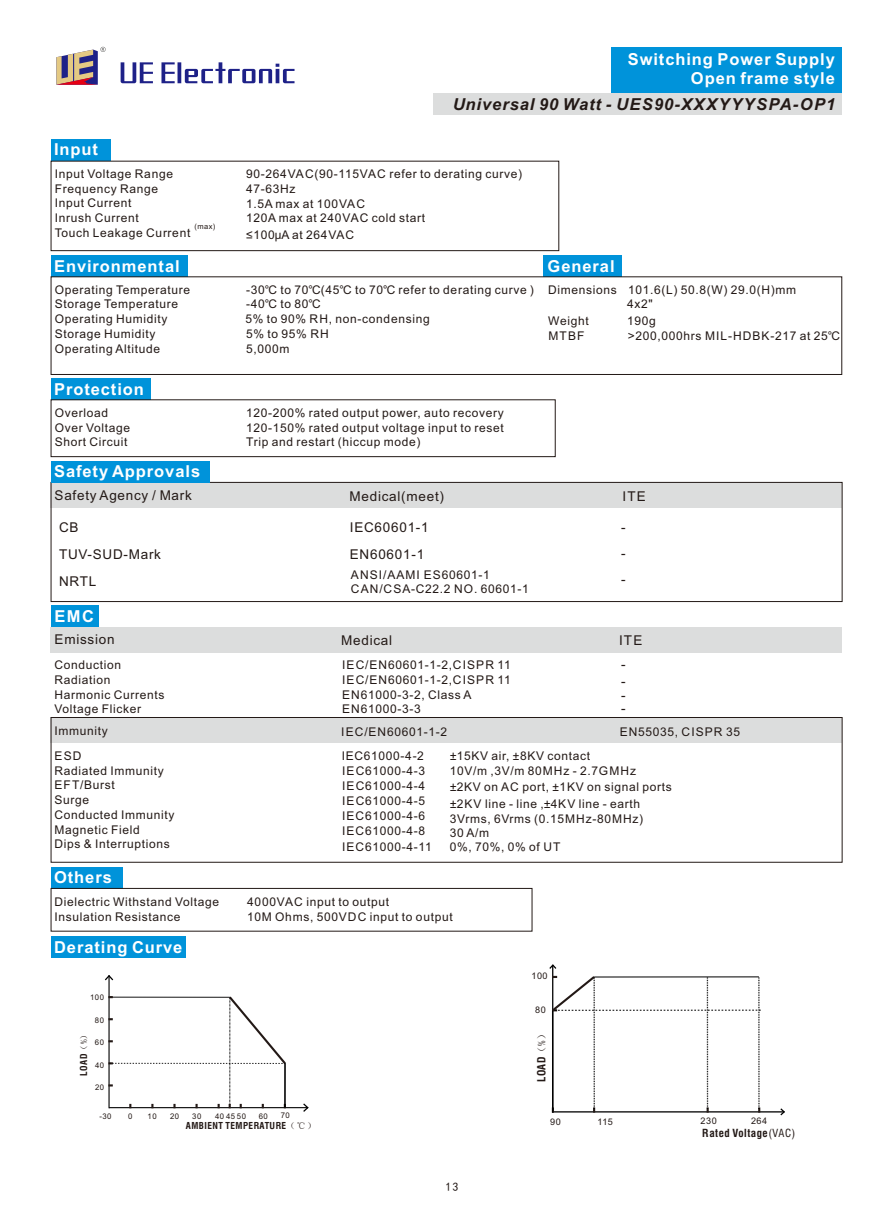
<style>
.page{position:relative;width:893px;height:1212px;background:#fff}
.page>*{position:absolute;margin:0;border:0;box-sizing:border-box;transform-origin:0 0}
.t1{font:700 16.5px/18.5px "Arial";letter-spacing:.055em;color:#fff;text-align:right}
.t2{font:italic 700 16.5px "Arial";letter-spacing:.055em;color:#231916}
.t3{font:13.5px/27.6px "Arial";letter-spacing:.055em;color:#231916}
.t4{font:12px/14.7px "Arial";letter-spacing:.055em;color:#231916}
.t5{font:12px/14.7px "Arial";letter-spacing:.09em;color:#231916}
.t6{font:12px "Sim Hei";color:#231916}
.t7{font:700 condensed 10.95px "Swiss 721 BT";letter-spacing:.05em;color:#231916}
.t8{font:700 condensed 9.3px "Swiss 721 BT";letter-spacing:.05em;color:#231916}
.t9{font:9.15px "Arial";letter-spacing:.055em;color:#231916}
.t10{font:7.8px "Arial";letter-spacing:.055em;color:#231916}
.t11{font:7.5px "Arial";color:#231916}
.s1{font-family:"Arial Unicode MS"}
.s2{font-family:"Sim Sun";font-weight:400;font-stretch:normal}
.s3{font-weight:400}
</style>
<div class="page">
<div style="left:50px;top:482px;width:791px;height:26px;background:#dcdddd"></div>
<div style="left:51px;top:482px;width:791px;height:120px;border:1px solid #231916"></div>
<div style="left:543px;top:255px;width:79px;height:22px;background:#0093da"></div>
<div style="left:51px;top:255px;width:137px;height:22px;background:#0093da"></div>
<div style="left:51px;top:276px;width:791px;height:99px;border:1px solid #231916"></div>
<div style="left:51px;top:378px;width:100px;height:22px;background:#0093da"></div>
<div style="left:51px;top:399px;width:505px;height:58px;border:1px solid #231916"></div>
<div style="left:50px;top:627px;width:791px;height:26px;background:#dcdddd"></div>
<div style="left:51px;top:605px;width:47px;height:22px;background:#0093da"></div>
<div style="left:50px;top:717px;width:791px;height:26px;background:#dcdddd"></div>
<div style="left:51px;top:717px;width:791px;height:146px;border:1px solid #231916"></div>
<div style="left:51px;top:867px;width:71px;height:21px;background:#0093da"></div>
<div style="left:51px;top:888px;width:481px;height:43px;border:1px solid #231916"></div>
<div style="left:51px;top:140px;width:59px;height:21px;background:#0093da"></div>
<div style="left:51px;top:161px;width:508px;height:90px;border:1px solid #231916"></div>
<svg style="left:121px;top:62px;width:32px;height:21px"></svg>
<svg style="left:161px;top:62px;width:133px;height:21px"></svg>
<svg style="left:56px;top:47px;width:50px;height:38px"></svg>
<div style="left:51px;top:461px;width:158px;height:21px;background:#0093da"></div>
<div style="left:51px;top:936px;width:134px;height:22px;background:#0093da"></div>
<hr style="left:109px;top:976px;width:1px;height:132px;background:#000">
<hr style="left:109px;top:1107px;width:199px;height:1px;background:#000">
<hr style="left:552px;top:1111px;width:232px;height:1px;background:#000">
<svg style="left:549px;top:964px;width:212px;height:148px"></svg>
<svg style="left:779px;top:1108px;width:6px;height:8px"></svg>
<svg style="left:105px;top:975px;width:9px;height:7px"></svg>
<svg style="left:302px;top:1103px;width:7px;height:9px"></svg>
<svg style="left:108px;top:994px;width:180px;height:114px"></svg>
<div style="left:611px;top:47px;width:231px;height:47px;background:#0093da"></div>
<div style="left:434px;top:93px;width:408px;height:21px;background:#dcdddd"></div>
<h1 class="t1" style="left:628px;top:52px;width:209px">Switching Power Supply<br>Open frame style</h1>
<h1 class="t2" style="left:453px;top:98px;width:384px">Universal 90 Watt - UES90-XXXYYYSPA-OP1</h1>
<h1 class="t1" style="left:54px;top:141px;width:45px">Input</h1>
<p class="t4" style="left:55px;top:168px;width:137px">Input Voltage Range<br>Frequency Range<br>Input Current<br>Inrush Current<br>Touch Leakage Current</p>
<p class="t4" style="left:246px;top:168px;width:277px">90-264VAC(90-115VAC refer to derating curve)<br>47-63Hz<br>1.5A max at 100VAC<br>120A max at 240VAC cold start</p>
<p class="t11" style="left:195px;top:224px;width:22px">(max)</p>
<p class="t4" style="left:246px;top:229px;width:110px">≤100<span class="s1">μ</span>A at 264VAC</p>
<h1 class="t1" style="left:54px;top:258px;width:127px">Environmental</h1>
<p class="t4" style="left:55px;top:283px;width:137px">Operating Temperature<br>Storage Temperature<br>Operating Humidity<br>Storage Humidity<br>Operating Altitude</p>
<p class="t4" style="left:245px;top:283px;width:290px">-30<span class="s1">℃ to</span> 70<span class="s1">℃(45℃ to 70℃</span> refer to derating curve <span class="s1">) -</span>40<span class="s1">℃</span> to 80<span class="s1">℃<br></span>5% to 90% RH, non-condensing<br>5% to 95% RH<br>5,000m</p>
<h1 class="t1" style="left:54px;top:381px;width:91px">Protection</h1>
<p class="t4" style="left:55px;top:406px;width:77px">Overload<br>Over Voltage<br>Short Circuit</p>
<p class="t4" style="left:246px;top:406px;width:259px;text-align:justify">120-200% rated output power, auto recovery 120-150% rated output voltage input to reset Trip and restart (hiccup mode)</p>
<h1 class="t1" style="left:54px;top:464px;width:148px">Safety Approvals</h1>
<h1 class="t1" style="left:548px;top:258px;width:68px">General</h1>
<p class="t4" style="left:548px;top:283px;width:70px">Dimensions</p>
<p class="t4" style="left:548px;top:314px;width:42px;line-height:15.6px">Weight<br>MTBF</p>
<p class="t4" style="left:628px;top:283px;width:170px">101.6(L) 50.8(W) 29.0(H)mm</p>
<p class="t4" style="left:627px;top:314px;width:214px;line-height:15.8px">190g<br>&gt;200,000hrs MIL-HDBK-217 at 25<span class="s1">℃</span></p>
<p class="t4" style="left:627px;top:298px;width:27px">4x2"</p>
<p class="t3" style="left:55px;top:482px;width:139px">Safety Agency / Mark</p>
<p class="t3" style="left:349px;top:484px;width:96px">Medical(meet)</p>
<p class="t3" style="left:622px;top:484px;width:25px">ITE</p>
<p class="t3" style="left:59px;top:514px;width:103px;line-height:27.2px">CB<br>TUV-SUD-Mark</p>
<p class="t3" style="left:59px;top:569px;width:39px">NRTL</p>
<p class="t3" style="left:350px;top:514px;width:80px">IEC60601-1<br>EN60601-1</p>
<p class="t5" style="left:351px;top:568px;width:179px">ANSI/AAMI ES60601-1<br>CAN/CSA-C22.2 NO. 60601-1</p>
<p class="t3" style="left:621px;top:515px;width:6px;line-height:26px">- -</p>
<p class="t3" style="left:621px;top:567px;width:6px">-</p>
<h1 class="t1" style="left:54px;top:608px;width:41px">EMC</h1>
<p class="t4" style="left:54px;top:659px;width:112px">Conduction<br>Radiation<br>Harmonic Currents<br>Voltage Flicker</p>
<p class="t4" style="left:54px;top:724px;width:55px">Immunity</p>
<p class="t4" style="left:620px;top:726px;width:122px">EN55035, CISPR 35</p>
<p class="t4" style="left:54px;top:749px;width:122px">ESD<br>Radiated Immunity<br>EFT/Burst<br>Surge<br>Conducted Immunity<br>Magnetic Field<br>Dips &amp; Interruptions</p>
<p class="t4" style="left:450px;top:749px;width:188px"><span class="s1">±</span>15KV air, ±8KV contact<br>10V/m ,3V/m 80MHz - 2.7GMHz</p>
<p class="t3" style="left:55px;top:627px;width:62px">Emission</p>
<p class="t3" style="left:341px;top:628px;width:53px">Medical</p>
<p class="t3" style="left:619px;top:630px;width:25px;line-height:24px">ITE -</p>
<p class="t3" style="left:621px;top:675px;width:6px;line-height:14.4px">- -</p>
<p class="t3" style="left:621px;top:696px;width:6px">-</p>
<p class="t4" style="left:342px;top:659px;width:170px">IEC/EN60601-1-2,CISPR 11<br>IEC/EN60601-1-2,CISPR 11<br>EN61000-3-2, Class A<br>EN61000-3-3</p>
<p class="t4" style="left:341px;top:721px;width:107px;line-height:23.7px">IEC/EN60601-1-2<br>IEC61000-4-2</p>
<p class="t4" style="left:342px;top:764px;width:91px;line-height:15.1px">IEC61000-4-3<br>IEC61000-4-4<br>IEC61000-4-5<br>IEC61000-4-6<br>IEC61000-4-8<br>IEC61000-4-11</p>
<p class="t4" style="left:450px;top:779px;width:223px;line-height:17px"><span class="s1">±</span>2KV on AC port, ±1KV on signal ports <span class="s1">±</span>2KV line - line <span class="s1">,±</span>4KV line - earth</p>
<p class="t4" style="left:450px;top:812px;width:195px;line-height:14.1px">3Vrms, 6Vrms (0.15MHz-80MHz)<br>30 A/m<br>0%, 70%, 0% of UT</p>
<h1 class="t1" style="left:54px;top:870px;width:59px">Others</h1>
<p class="t4" style="left:54px;top:896px;width:166px">Dielectric Withstand Voltage<br>Insulation Resistance</p>
<h1 class="t1" style="left:54px;top:939px;width:130px">Derating Curve</h1>
<p class="t10" style="left:90px;top:994px;width:15px">100</p>
<p class="t10" style="left:95px;top:1017px;width:11px">80</p>
<p class="t8" style="left:80px;top:1075px;width:47px;rotate:-90deg">LOAD<span class="s2">（%）</span></p>
<p class="t10" style="left:95px;top:1039px;width:11px">60</p>
<p class="t10" style="left:95px;top:1062px;width:11px">40</p>
<p class="t10" style="left:95px;top:1084px;width:11px">20</p>
<p class="t4" style="left:247px;top:896px;width:207px">4000VAC input to output<br>10M Ohms, 500VDC input to output</p>
<p class="t10" style="left:99px;top:1113px;width:14px">-30</p>
<p class="t10" style="left:128px;top:1113px;width:6px">0</p>
<p class="t10" style="left:148px;top:1113px;width:11px">10</p>
<p class="t10" style="left:170px;top:1113px;width:11px">20</p>
<p class="t10" style="left:192px;top:1113px;width:11px">30</p>
<p class="t10" style="left:215px;top:1113px;width:32px">40 45 50</p>
<p class="t10" style="left:259px;top:1113px;width:11px">60</p>
<p class="t10" style="left:281px;top:1112px;width:11px">70</p>
<p class="t8" style="left:186px;top:1122px;width:132px">AMBIENT TEMPERATURE<span class="s2">（℃）</span></p>
<p class="t6" style="left:445px;top:1181px;width:15px">13</p>
<p class="t9" style="left:531px;top:973px;width:18px">100</p>
<p class="t9" style="left:535px;top:1006px;width:12px">80</p>
<p class="t7" style="left:537px;top:1082px;width:54px;rotate:-90deg">LOAD<span class="s2">（%）</span></p>
<p class="t9" style="left:550px;top:1118px;width:12px">90</p>
<p class="t9" style="left:597px;top:1118px;width:17px">115</p>
<p class="t9" style="left:701px;top:1117px;width:18px">230</p>
<p class="t9" style="left:751px;top:1117px;width:18px">264</p>
<p class="t7" style="left:702px;top:1128px;width:94px">Rated Voltage<span class="s3">(VAC)</span></p>
</div>
